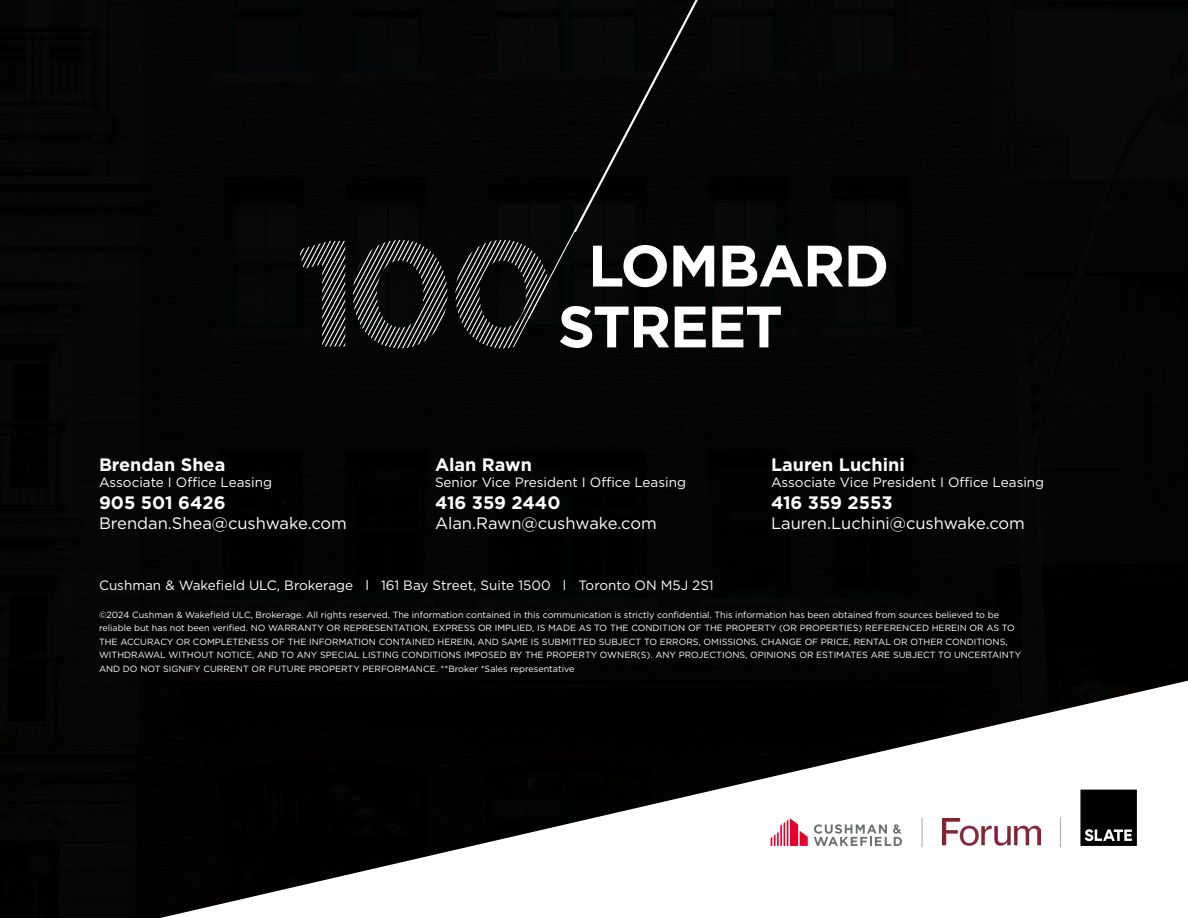
<style>
.page{position:relative;width:1188px;height:918px;background:#000}
.page>*{position:absolute;margin:0;border:0;box-sizing:border-box;transform-origin:0 0}
.t1{font:700 58.35px/60.9px "Gotham";letter-spacing:-.025em;color:#fff}
.t2{font:700 18px "Gotham";color:#fff}
.t3{font:16.5px "Gotham";color:#fff}
.t4{font:13.5px "Gotham";color:#fff}
.t5{font:9px/13.5px "Gotham";color:#fff}
</style>
<div class="page">
<svg style="left:160px;top:681px;width:1028px;height:237px"></svg>
<svg style="left:300px;top:240px;width:228px;height:108px"></svg>
<svg style="left:527px;top:0;width:171px;height:320px"></svg>
<img style="left:942px;top:819px;width:98px;height:27px">
<svg style="left:771px;top:818px;width:37px;height:28px"></svg>
<svg style="left:814px;top:824px;width:88px;height:22px;background:#cacbcb"></svg>
<svg style="left:1060px;top:818px;width:1px;height:29px"></svg>
<svg style="left:922px;top:818px;width:1px;height:29px"></svg>
<svg style="left:1080px;top:790px;width:57px;height:56px"></svg>
<h2 class="t2" style="left:99px;top:453px;width:128px">Brendan Shea</h2>
<h3 class="t4" style="left:99px;top:474px;width:175px">Associate I Office Leasing</h3>
<h2 class="t2" style="left:99px;top:490px;width:128px">905 501 6426</h2>
<h3 class="t3" style="left:99px;top:512px;width:249px">Brendan.Shea@cushwake.com</h3>
<h1 class="t1" style="left:558px;top:235px;width:333px;text-indent:30px">LOMBARD<br>STREET</h1>
<h2 class="t2" style="left:435px;top:453px;width:98px">Alan Rawn</h2>
<h3 class="t4" style="left:435px;top:474px;width:252px">Senior Vice President I Office Leasing</h3>
<h2 class="t2" style="left:435px;top:490px;width:127px">416 359 2440</h2>
<h3 class="t3" style="left:435px;top:512px;width:223px">Alan.Rawn@cushwake.com</h3>
<h2 class="t2" style="left:771px;top:453px;width:135px">Lauren Luchini</h2>
<h3 class="t4" style="left:771px;top:474px;width:275px">Associate Vice President I Office Leasing</h3>
<h2 class="t2" style="left:771px;top:490px;width:123px">416 359 2553</h2>
<h3 class="t3" style="left:771px;top:512px;width:255px">Lauren.Luchini@cushwake.com</h3>
<h3 class="t4" style="left:99px;top:577px;width:616px">Cushman &amp; Wakefield ULC, Brokerage l 161 Bay Street, Suite 1500 l Toronto ON M5J 2S1</h3>
<p class="t5" style="left:99px;top:608px;width:924px">©2024 Cushman &amp; Wakefield ULC, Brokerage. All rights reserved. The information contained in this communication is strictly confidential. This information has been obtained from sources believed to be reliable but has not been verified. NO WARRANTY OR REPRESENTATION, EXPRESS OR IMPLIED, IS MADE AS TO THE CONDITION OF THE PROPERTY (OR PROPERTIES) REFERENCED HEREIN OR AS TO THE ACCURACY OR COMPLETENESS OF THE INFORMATION CONTAINED HEREIN, AND SAME IS SUBMITTED SUBJECT TO ERRORS, OMISSIONS, CHANGE OF PRICE, RENTAL OR OTHER CONDITIONS, WITHDRAWAL WITHOUT NOTICE, AND TO ANY SPECIAL LISTING CONDITIONS IMPOSED BY THE PROPERTY OWNER(S). ANY PROJECTIONS, OPINIONS OR ESTIMATES ARE SUBJECT TO UNCERTAINTY AND DO NOT SIGNIFY CURRENT OR FUTURE PROPERTY PERFORMANCE. **Broker *Sales representative</p>
</div>
